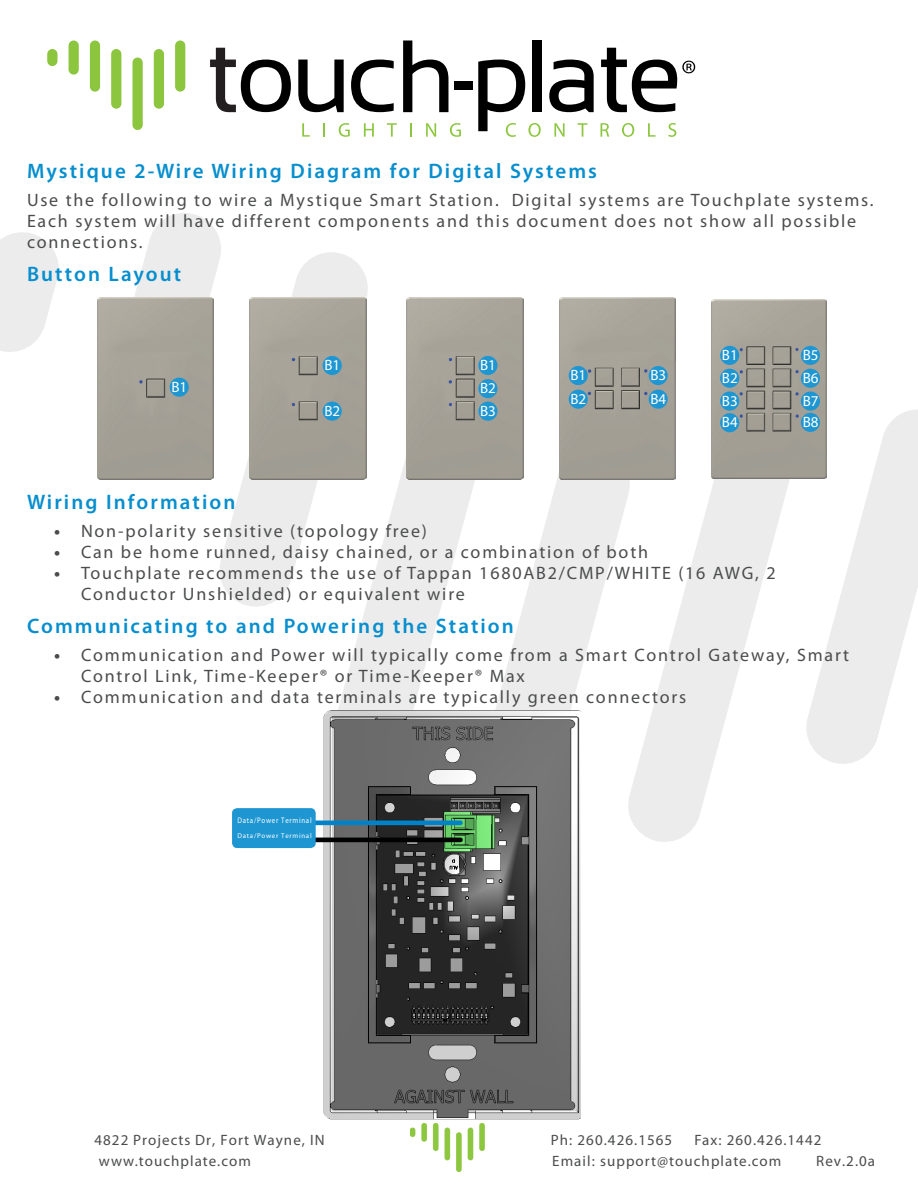
<style>
.page{position:relative;width:918px;height:1188px;background:#fff}
.page>*{position:absolute;margin:0;border:0;box-sizing:border-box;transform-origin:0 0}
.Blue_SubTitle_Text{font:600 21px "Myriad Pro";letter-spacing:.1em;color:#068ece}
.t1{font:18px/21px "Myriad Pro";letter-spacing:.1em;color:#4b4c4d}
.TOC_Text{font:15px "Myriad Pro";letter-spacing:.07em;color:#4b4c4d}
.t2{font:15px/22.8px "Myriad Pro";color:#fff}
.t3{font:8.1px "Myriad Pro";letter-spacing:.1em;color:#fff;scale:.86 1}
.t4{font:6.9px "Myriad Pro";letter-spacing:.1em;color:#fff}
.s1{font-weight:700}
</style>
<div class="page">
<svg style="left:0;top:232px;width:59px;height:120px"></svg>
<svg style="left:134px;top:213px;width:87px;height:84px"></svg>
<svg style="left:216px;top:248px;width:152px;height:359px"></svg>
<svg style="left:331px;top:346px;width:107px;height:363px"></svg>
<svg style="left:438px;top:444px;width:186px;height:509px"></svg>
<svg style="left:624px;top:479px;width:166px;height:363px"></svg>
<svg style="left:806px;top:409px;width:112px;height:355px"></svg>
<img style="left:97px;top:297px;width:117px;height:182px">
<img style="left:250px;top:297px;width:117px;height:182px">
<img style="left:406px;top:298px;width:117px;height:182px">
<img style="left:559px;top:298px;width:117px;height:182px">
<img style="left:711px;top:299px;width:116px;height:180px">
<div style="left:170px;top:378px;width:19px;height:19px;background:#1e96d2;border-radius:50%"></div>
<div style="left:323px;top:356px;width:19px;height:19px;background:#1e96d2;border-radius:50%"></div>
<div style="left:478px;top:356px;width:19px;height:19px;background:#1e96d2;border-radius:50%"></div>
<div style="left:569px;top:366px;width:19px;height:19px;background:#1e96d2;border-radius:50%"></div>
<div style="left:720px;top:346px;width:19px;height:19px;background:#1e96d2;border-radius:50%"></div>
<div style="left:323px;top:402px;width:19px;height:19px;background:#1e96d2;border-radius:50%"></div>
<div style="left:478px;top:379px;width:19px;height:19px;background:#1e96d2;border-radius:50%"></div>
<div style="left:569px;top:390px;width:19px;height:19px;background:#1e96d2;border-radius:50%"></div>
<div style="left:720px;top:369px;width:19px;height:19px;background:#1e96d2;border-radius:50%"></div>
<div style="left:478px;top:402px;width:19px;height:19px;background:#1e96d2;border-radius:50%"></div>
<div style="left:649px;top:366px;width:19px;height:19px;background:#1e96d2;border-radius:50%"></div>
<div style="left:720px;top:392px;width:19px;height:19px;background:#1e96d2;border-radius:50%"></div>
<div style="left:649px;top:390px;width:19px;height:19px;background:#1e96d2;border-radius:50%"></div>
<div style="left:720px;top:413px;width:19px;height:19px;background:#1e96d2;border-radius:50%"></div>
<div style="left:801px;top:346px;width:19px;height:19px;background:#1e96d2;border-radius:50%"></div>
<div style="left:801px;top:369px;width:19px;height:19px;background:#1e96d2;border-radius:50%"></div>
<div style="left:801px;top:392px;width:19px;height:19px;background:#1e96d2;border-radius:50%"></div>
<div style="left:801px;top:413px;width:19px;height:19px;background:#1e96d2;border-radius:50%"></div>
<img style="left:323px;top:709px;width:257px;height:411px">
<hr style="left:313px;top:821px;width:148px;height:4px;background:#0082c8">
<hr style="left:296px;top:838px;width:165px;height:4px;background:#000102">
<div style="left:232px;top:808px;width:84px;height:40px;background:#1e96d2;border-radius:5px"></div>
<svg style="left:298px;top:60px;width:46px;height:52px"></svg>
<svg style="left:351px;top:60px;width:43px;height:52px"></svg>
<svg style="left:403px;top:41px;width:45px;height:71px"></svg>
<div style="left:533px;top:41px;width:9px;height:71px;background:#000"></div>
<svg style="left:549px;top:60px;width:45px;height:52px"></svg>
<svg style="left:210px;top:48px;width:81px;height:64px"></svg>
<svg style="left:302px;top:123px;width:8px;height:14px"></svg>
<svg style="left:323px;top:123px;width:2px;height:14px"></svg>
<svg style="left:339px;top:123px;width:11px;height:14px"></svg>
<svg style="left:364px;top:123px;width:10px;height:14px"></svg>
<svg style="left:387px;top:123px;width:10px;height:14px"></svg>
<svg style="left:410px;top:123px;width:2px;height:14px"></svg>
<svg style="left:426px;top:123px;width:10px;height:14px"></svg>
<svg style="left:450px;top:123px;width:11px;height:14px"></svg>
<svg style="left:478px;top:60px;width:63px;height:77px"></svg>
<svg style="left:554px;top:123px;width:11px;height:14px"></svg>
<svg style="left:578px;top:123px;width:9px;height:14px"></svg>
<svg style="left:601px;top:123px;width:8px;height:14px"></svg>
<svg style="left:622px;top:123px;width:12px;height:14px"></svg>
<svg style="left:648px;top:123px;width:8px;height:14px"></svg>
<svg style="left:668px;top:123px;width:8px;height:14px"></svg>
<div style="left:454px;top:81px;width:18px;height:8px;background:#000"></div>
<svg style="left:601px;top:48px;width:94px;height:64px"></svg>
<div style="left:47px;top:49px;width:10px;height:17px;background:#8bc63e;border-radius:5px"></div>
<div style="left:69px;top:41px;width:10px;height:34px;background:#8bc63e;border-radius:5px"></div>
<div style="left:90px;top:40px;width:10px;height:52px;background:#8bc63e;border-radius:5px"></div>
<div style="left:111px;top:49px;width:10px;height:60px;background:#8bc63e;border-radius:5px"></div>
<div style="left:132px;top:58px;width:11px;height:72px;background:#8bc63e;border-radius:5px"></div>
<div style="left:154px;top:49px;width:10px;height:60px;background:#8bc63e;border-radius:5px"></div>
<div style="left:175px;top:40px;width:10px;height:52px;background:#8bc63e;border-radius:5px"></div>
<img style="left:410px;top:1123px;width:75px;height:48px">
<p class="Blue_SubTitle_Text" style="left:27px;top:157px;width:572px">Mystique 2-Wire Wiring Diagram for Digital Systems</p>
<p class="t1" style="left:27px;top:189px;width:848px">Use the following to wire a Mystique Smart Station. Digital systems are Touchplate systems.<br>Each system will have different components and this document does not show all possible connections.</p>
<p class="Blue_SubTitle_Text" style="left:27px;top:260px;width:156px">Button Layout</p>
<p class="t2" style="left:171px;top:375px;width:17px">B1</p>
<p class="t2" style="left:324px;top:354px;width:17px">B1</p>
<p class="t2" style="left:480px;top:354px;width:17px">B1</p>
<p class="t2" style="left:324px;top:399px;width:17px">B2</p>
<p class="t2" style="left:480px;top:377px;width:17px">B2</p>
<p class="t2" style="left:480px;top:399px;width:17px">B3</p>
<p class="t2" style="left:570px;top:364px;width:17px">B1</p>
<p class="t2" style="left:570px;top:387px;width:17px">B2</p>
<p class="t2" style="left:650px;top:363px;width:17px;line-height:23.5px">B3<br>B4</p>
<p class="t2" style="left:722px;top:343px;width:17px">B1</p>
<p class="t2" style="left:722px;top:366px;width:17px">B2</p>
<p class="t2" style="left:722px;top:390px;width:17px;line-height:21.6px">B3<br>B4</p>
<p class="t2" style="left:803px;top:343px;width:17px;text-align:justify">B5<br>B6<br>B7</p>
<p class="t2" style="left:803px;top:410px;width:17px">B8</p>
<p class="Blue_SubTitle_Text" style="left:27px;top:489px;width:210px">Wiring Information</p>
<p class="t1" style="left:54px;top:520px;width:374px"><span class="s1">•</span> Non-polarity sensitive (topology free)</p>
<p class="t1" style="left:54px;top:541px;width:596px"><span class="s1">•</span> Can be home runned, daisy chained, or a combination of both</p>
<p class="t1" style="left:81px;top:562px;width:696px;text-indent:-27px"><span class="s1">•</span> Touchplate recommends the use of Tappan 1680AB2/CMP/WHITE (16 AWG, 2<br>Conductor Unshielded) or equivalent wire</p>
<p class="Blue_SubTitle_Text" style="left:27px;top:613px;width:488px">Communicating to and Powering the Station</p>
<p class="t1" style="left:81px;top:644px;width:770px;text-indent:-27px"><span class="s1">•</span> Communication and Power will typically come from a Smart Control Gateway, Smart<br>Control Link, Time-Keeper® or Time-Keeper® Max</p>
<p class="t1" style="left:54px;top:686px;width:634px"><span class="s1">•</span> Communication and data terminals are typically green connectors</p>
<p class="t3" style="left:238px;top:815px;width:88px">Data/Power Terminal</p>
<p class="t4" style="left:238px;top:831px;width:76px">Data/Power Terminal</p>
<p class="TOC_Text" style="left:94px;top:1131px;width:232px">4822 Projects Dr, Fort Wayne, IN</p>
<p class="TOC_Text" style="left:551px;top:1131px;width:123px">Ph: 260.426.1565</p>
<p class="TOC_Text" style="left:694px;top:1131px;width:129px">Fax: 260.426.1442</p>
<p class="TOC_Text" style="left:99px;top:1152px;width:154px">www.touchplate.com</p>
<p class="TOC_Text" style="left:552px;top:1152px;width:231px">Email: support@touchplate.com</p>
<p class="TOC_Text" style="left:816px;top:1152px;width:60px">Rev.2.0a</p>
</div>
